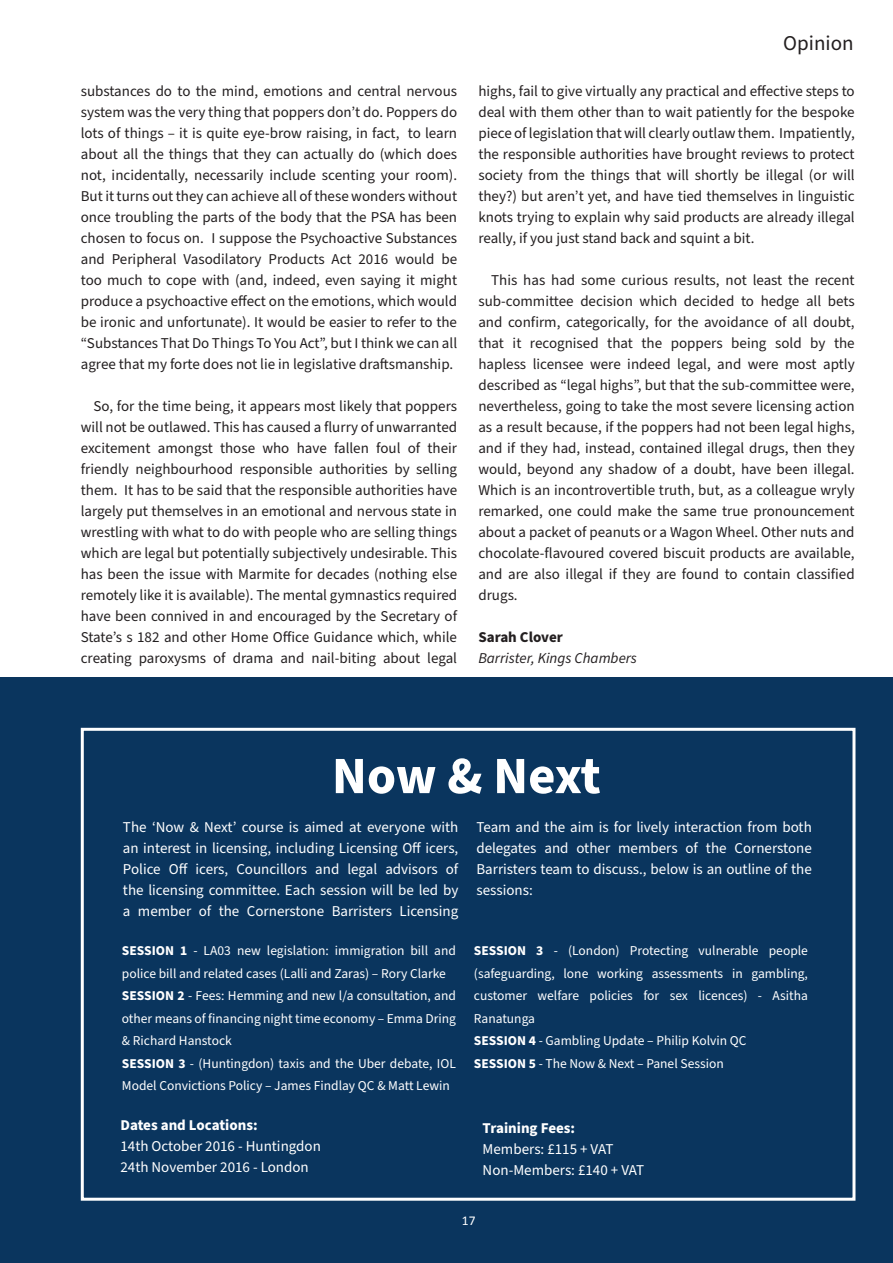
<style>
.page{position:relative;width:893px;height:1263px;background:#fff}
.page>*{position:absolute;margin:0;border:0;box-sizing:border-box;transform-origin:0 0}
.t1{font:700 52.5px "Source Sans Pro";letter-spacing:-.01em;color:#fff}
.t2{font:21px "Source Sans Pro";color:#231f20}
.t3{font:15px/21px "Source Sans Pro";color:#231f20;text-align:justify}
.t4{font:15px/21px "Source Sans Pro";color:#fff;text-align:justify}
.t5{font:700 15px "Source Sans Pro";color:#fff}
.t6{font:italic 15px "Source Sans Pro";color:#231f20}
.t7{font:700 15px "Source Sans Pro";color:#231f20}
.t8{font:13.5px/22.5px "Source Sans Pro";color:#fff}
.t9{font:13.5px "Calibri";color:#fff}
.s1{font-weight:700}
</style>
<div class="page">
<div style="left:1px;top:678px;width:892px;height:585px;background:#0a355e"></div>
<div style="left:81px;top:728px;width:774px;height:473px;border:3px solid #fff"></div>
<p class="t3" style="left:81px;top:81px;width:378px">substances do to the mind, emotions and central nervous system was the very thing that poppers don’t do. Poppers do lots of things – it is quite eye-brow raising, in fact, to learn about all the things that they can actually do (which does not, incidentally, necessarily include scenting your room).<br>But it turns out they can achieve all of these wonders without once troubling the parts of the body that the PSA has been chosen to focus on. I suppose the Psychoactive Substances and Peripheral Vasodilatory Products Act 2016 would be too much to cope with (and, indeed, even saying it might produce a psychoactive effect on the emotions, which would be ironic and unfortunate). It would be easier to refer to the “Substances That Do Things To You Act”, but I think we can all agree that my forte does not lie in legislative draftsmanship.</p>
<p class="t3" style="left:81px;top:396px;width:378px;text-indent:13px">So, for the time being, it appears most likely that poppers will not be outlawed. This has caused a flurry of unwarranted excitement amongst those who have fallen foul of their friendly neighbourhood responsible authorities by selling them. It has to be said that the responsible authorities have largely put themselves in an emotional and nervous state in wrestling with what to do with people who are selling things which are legal but potentially subjectively undesirable. This has been the issue with Marmite for decades (nothing else remotely like it is available). The mental gymnastics required have been connived in and encouraged by the Secretary of State’s s 182 and other Home Office Guidance which, while creating paroxysms of drama and nail-biting about legal</p>
<h2 class="t2" style="left:783px;top:29px;width:72px">Opinion</h2>
<p class="t3" style="left:478px;top:81px;width:378px">highs, fail to give virtually any practical and effective steps to deal with them other than to wait patiently for the bespoke piece of legislation that will clearly outlaw them. Impatiently, the responsible authorities have brought reviews to protect society from the things that will shortly be illegal (or will they?) but aren’t yet, and have tied themselves in linguistic knots trying to explain why said products are already illegal really, if you just stand back and squint a bit.</p>
<p class="t3" style="left:478px;top:270px;width:378px;text-indent:13px">This has had some curious results, not least the recent sub-committee decision which decided to hedge all bets and confirm, categorically, for the avoidance of all doubt, that it recognised that the poppers being sold by the hapless licensee were indeed legal, and were most aptly described as “legal highs”, but that the sub-committee were, nevertheless, going to take the most severe licensing action as a result because, if the poppers had not been legal highs, and if they had, instead, contained illegal drugs, then they would, beyond any shadow of a doubt, have been illegal.<br>Which is an incontrovertible truth, but, as a colleague wryly remarked, one could make the same true pronouncement about a packet of peanuts or a Wagon Wheel. Other nuts and chocolate-flavoured covered biscuit products are available, and are also illegal if they are found to contain classified drugs.</p>
<p class="t7" style="left:478px;top:627px;width:86px">Sarah Clover</p>
<p class="t6" style="left:478px;top:648px;width:160px">Barrister, Kings Chambers</p>
<h1 class="t1" style="left:332px;top:740px;width:270px">Now &amp; Next</h1>
<p class="t4" style="left:123px;top:817px;width:337px">The ‘Now &amp; Next’ course is aimed at everyone with an interest in licensing, including Licensing Off icers, Police Off icers, Councillors and legal advisors of the licensing committee. Each session will be led by a member of the Cornerstone Barristers Licensing</p>
<p class="t4" style="left:476px;top:817px;width:337px">Team and the aim is for lively interaction from both delegates and other members of the Cornerstone Barristers team to discuss., below is an outline of the sessions:</p>
<p class="t8" style="left:122px;top:940px;width:336px"><span class="s1">SESSION 1</span> - LA03 new legislation: immigration bill and police bill and related cases (Lalli and Zaras) – Rory Clarke <span class="s1">SESSION 2</span> - Fees: Hemming and new l/a consultation, and other means of financing night time economy – Emma Dring &amp; Richard Hanstock<br><span class="s1">SESSION 3</span> - (Huntingdon) taxis and the Uber debate, IOL Model Convictions Policy – James Findlay QC &amp; Matt Lewin</p>
<p class="t8" style="left:474px;top:940px;width:336px"><span class="s1">SESSION 3</span> - (London) Protecting vulnerable people (safeguarding, lone working assessments in gambling, customer welfare policies for sex licences) - Asitha Ranatunga<br><span class="s1">SESSION 4</span> - Gambling Update – Philip Kolvin QC<br><span class="s1">SESSION 5</span> - The Now &amp; Next – Panel Session</p>
<p class="t5" style="left:120px;top:1114px;width:139px">Dates and Locations:</p>
<p class="t4" style="left:120px;top:1136px;width:202px">14th October 2016 - Huntingdon<br>24th November 2016 - London</p>
<p class="t5" style="left:483px;top:1118px;width:94px">Training Fees:</p>
<p class="t4" style="left:483px;top:1139px;width:163px">Members: £115 + VAT<br>Non-Members: £140 + VAT</p>
<p class="t9" style="left:462px;top:1211px;width:15px">17</p>
</div>
